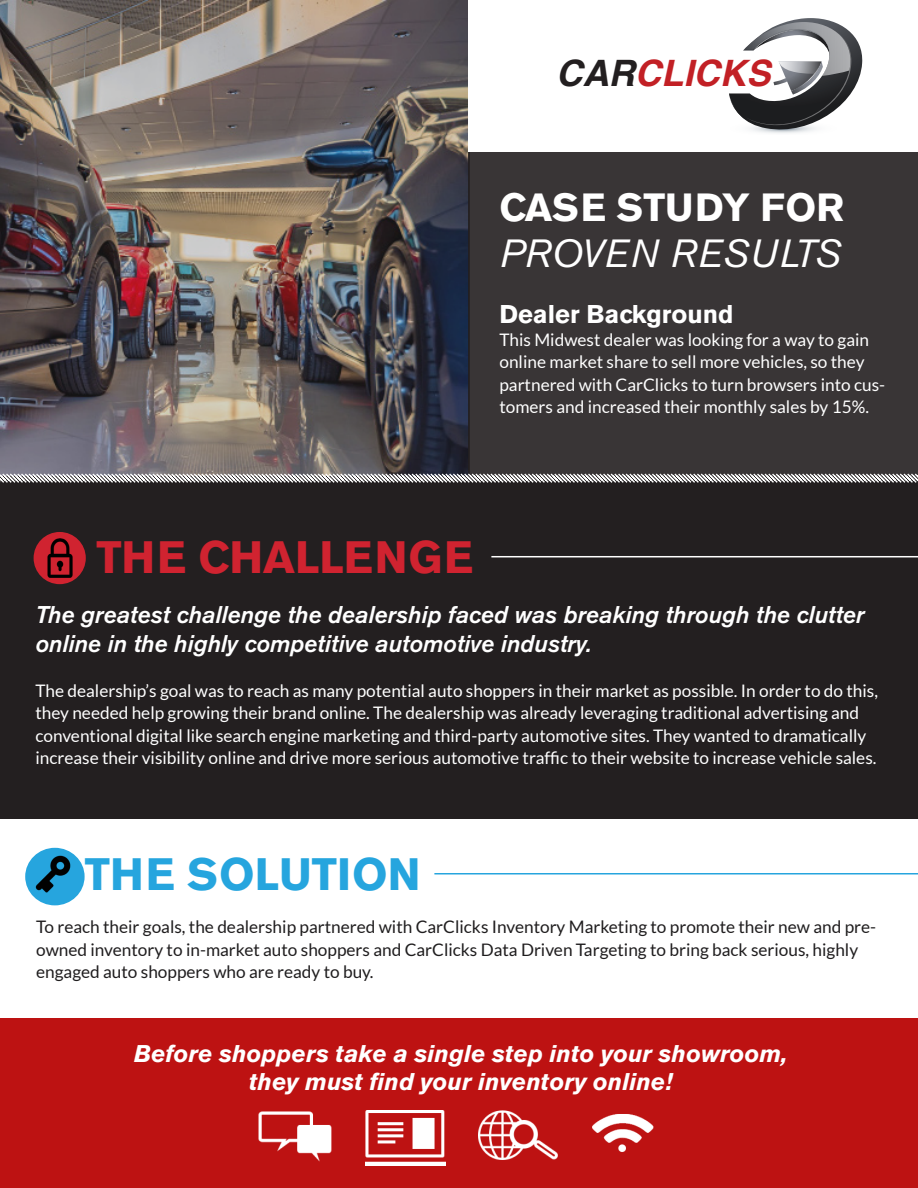
<style>
.page{position:relative;width:918px;height:1188px;background:#fff}
.page>*{position:absolute;margin:0;border:0;box-sizing:border-box;transform-origin:0 0}
.t1{font:700 45px "Akzidenz Grotesk BE";color:#d02330}
.t2{font:700 45px "Akzidenz Grotesk BE";color:#26a5de}
.t3{font:italic 39px "Akzidenz Grotesk BE";letter-spacing:.02em;color:#fff}
.t4{font:700 39px "Akzidenz Grotesk BE";color:#fff}
.t5{font:italic 700 36.45px "Helvetica";color:#c22025}
.t6{font:700 25.5px "Akzidenz Grotesk BE";color:#fff}
.t7{font:italic 500 24px/28.8px "Akzidenz Grotesk BE";color:#fff}
.t8{font:italic 700 24px "Akzidenz Grotesk BE";color:#fff}
.t9{font:17.25px/22.5px "Lato";color:#fff}
.t10{font:17.25px/22.5px "Lato";color:#1f1d1e}
.s1{color:#231f20}
</style>
<div class="page">
<img style="left:0;top:0;width:468px;height:472px">
<div style="left:468px;top:0;width:450px;height:477px;background:#393536"></div>
<div style="left:468px;top:0;width:450px;height:151px;background:#fff"></div>
<div style="left:0;top:477px;width:918px;height:342px;background:#231f20"></div>
<svg style="left:729px;top:18px;width:134px;height:115px"></svg>
<svg style="left:0;top:472px;width:918px;height:11px"></svg>
<hr style="left:491px;top:556px;width:427px;height:1px;background:#fff">
<div style="left:34px;top:532px;width:52px;height:52px;background:#d02330;border-radius:50%"></div>
<img style="left:42px;top:538px;width:35px;height:40px">
<hr style="left:434px;top:873px;width:484px;height:1px;background:#26a5de">
<div style="left:25px;top:848px;width:60px;height:57px;background:#26a5de;border-radius:50%"></div>
<img style="left:33px;top:853px;width:41px;height:40px">
<div style="left:0;top:1019px;width:918px;height:169px;background:#bd1212"></div>
<img style="left:258px;top:1111px;width:74px;height:51px">
<img style="left:366px;top:1111px;width:79px;height:55px">
<img style="left:478px;top:1110px;width:80px;height:50px">
<img style="left:592px;top:1114px;width:62px;height:38px">
<p class="t5" style="left:556px;top:43px;width:216px"><span class="s1">CAR</span>CLICKS</p>
<p class="t4" style="left:499px;top:184px;width:346px">CASE STUDY FOR</p>
<p class="t3" style="left:499px;top:230px;width:343px">PROVEN RESULTS</p>
<p class="t6" style="left:499px;top:300px;width:236px">Dealer Background</p>
<p class="t9" style="left:499px;top:328px;width:387px">This Midwest dealer was looking for a way to gain online market share to sell more vehicles, so they partnered with CarClicks to turn browsers into cus&shy;tomers and increased their monthly sales by 15%.</p>
<p class="t1" style="left:96px;top:532px;width:378px">THE CHALLENGE</p>
<p class="t7" style="left:35px;top:600px;width:830px">The greatest challenge the dealership faced was breaking through the clutter online in the highly competitive automotive industry.</p>
<p class="t9" style="left:35px;top:679px;width:844px">The dealership’s goal was to reach as many potential auto shoppers in their market as possible. In order to do this, they needed help growing their brand online. The dealership was already leveraging traditional advertising and conventional digital like search engine marketing and third-party automotive sites. They wanted to dramatically increase their visibility online and drive more serious automotive traffic to their website to increase vehicle sales.</p>
<p class="t2" style="left:85px;top:849px;width:337px">THE SOLUTION</p>
<p class="t10" style="left:36px;top:916px;width:842px">To reach their goals, the dealership partnered with CarClicks Inventory Marketing to promote their new and pre&shy;owned inventory to in-market auto shoppers and CarClicks Data Driven Targeting to bring back serious, highly engaged auto shoppers who are ready to buy.</p>
<p class="t8" style="left:134px;top:1039px;width:655px">Before shoppers take a single step into your showroom,</p>
<p class="t8" style="left:249px;top:1068px;width:425px">they must find your inventory online!</p>
</div>
